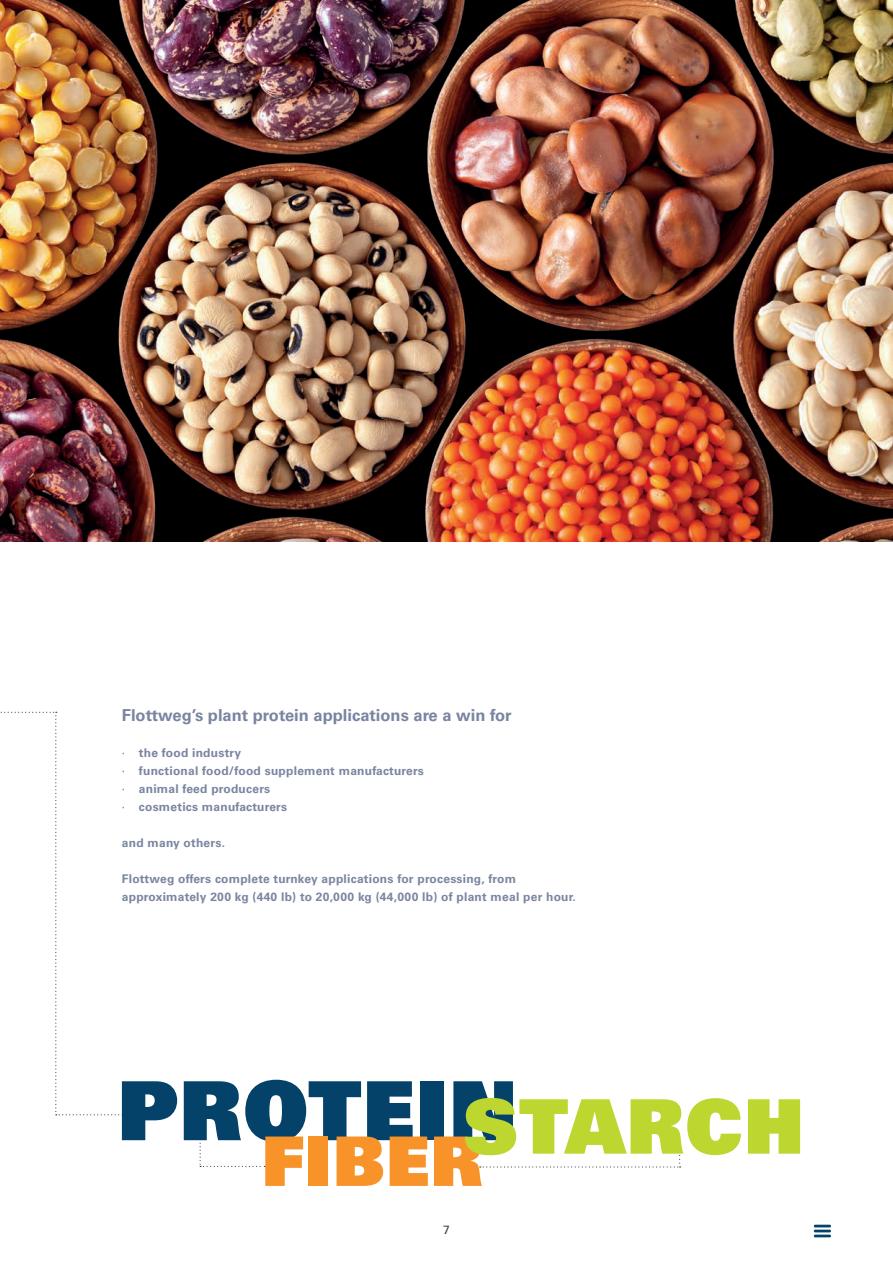
<style>
.page{position:relative;width:893px;height:1263px;background:#fff}
.page>*{position:absolute;margin:0;border:0;box-sizing:border-box;transform-origin:0 0}
.t1{font:81.6px "Univers LT Pro 85 X Black";letter-spacing:.02em;color:#05426a}
.t2{font:75.3px "Univers LT Pro 85 X Black";letter-spacing:.02em;color:#bed630}
.t3{font:700 16.5px "Univers LT Pro 65";color:#7a85a1}
.t4{font:700 12px/18px "Univers LT Pro 65";letter-spacing:.02em;color:#7a85a1}
.t5{font:12px "Univers LT Pro 55 Roman";color:#3e3e3f}
.s1{font-family:"Univers LT Pro 55 Roman";font-weight:400}
</style>
<div class="page">
<img style="left:0;top:0;width:893px;height:541px">
<svg style="left:0;top:712px;width:137px;height:403px"></svg>
<svg style="left:814px;top:1225px;width:17px;height:2px"></svg>
<hr style="left:814px;top:1229px;width:17px;height:3px;background:#05426a">
<hr style="left:814px;top:1234px;width:17px;height:3px;background:#05426a">
<svg style="left:480px;top:1148px;width:201px;height:19px"></svg>
<svg style="left:200px;top:1136px;width:65px;height:31px"></svg>
<h3 class="t3" style="left:122px;top:704px;width:391px">Flottweg’s plant protein applications are a win for</h3>
<p class="t4" style="left:122px;top:743px;width:304px"><span class="s1">∙</span> the food industry<br><span class="s1">∙</span> functional food/food supplement manufacturers <span class="s1">∙</span> animal feed producers<br><span class="s1">∙</span> cosmetics manufacturers</p>
<p class="t4" style="left:122px;top:833px;width:105px">and many others.</p>
<p class="t4" style="left:122px;top:869px;width:455px">Flottweg offers complete turnkey applications for processing, from approximately 200 kg (440 lb) to 20,000 kg (44,000 lb) of plant meal per hour.</p>
<h1 class="t1" style="left:118px;top:1057px;width:401px">PROTEIN</h1>
<h2 class="t2" style="left:262px;top:1077px;width:544px"><sub>FIBER</sub>STARCH</h2>
<p class="t5" style="left:443px;top:1221px;width:8px">7</p>
</div>
